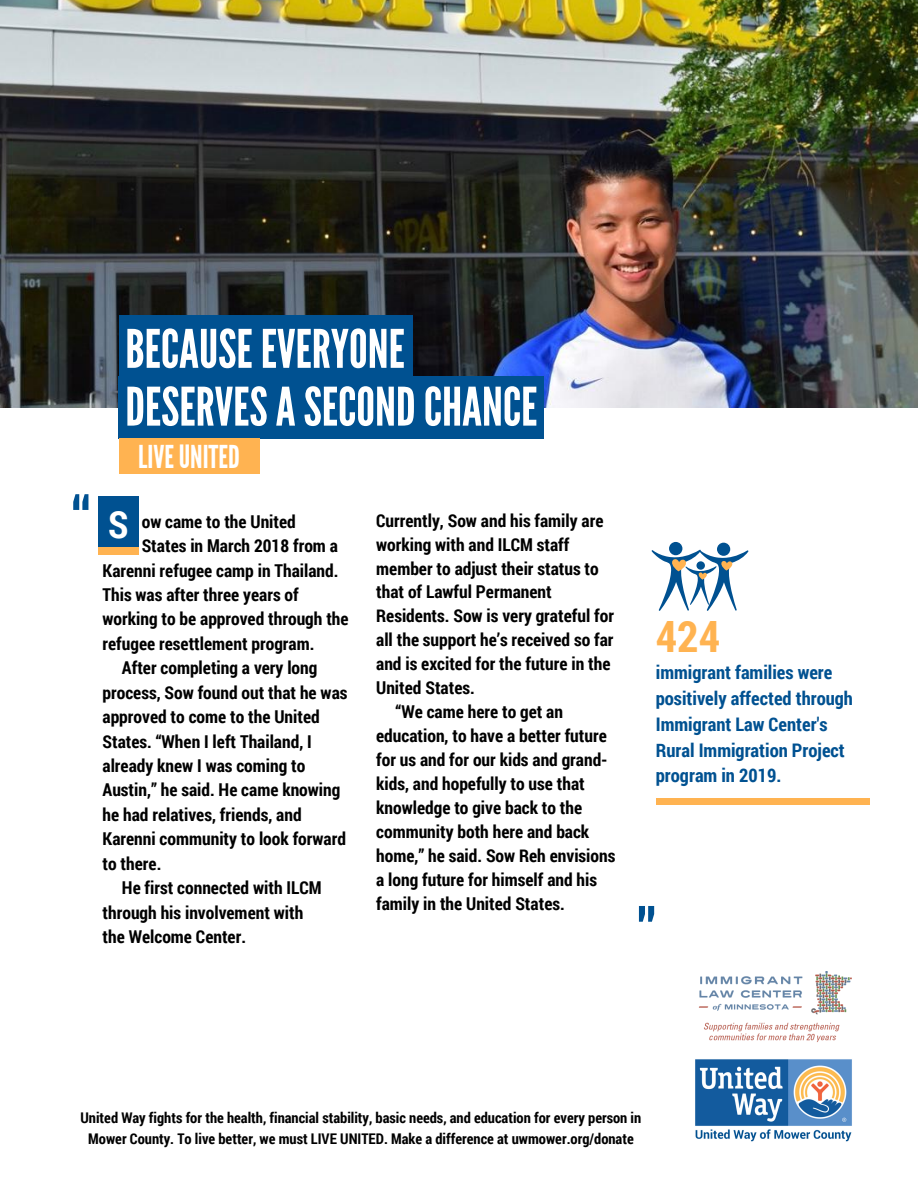
<style>
.page{position:relative;width:918px;height:1188px;background:#fff}
.page>*{position:absolute;margin:0;border:0;box-sizing:border-box;transform-origin:0 0}
.t1{font:700 62.7px "Roboto Condensed";color:#005191}
.t2{font:53.1px/57.8px "League Gothic";color:#fff}
.t3{font:700 43.2px "Roboto Condensed";color:#ffb351}
.t4{font:700 37.5px "Roboto Condensed";color:#fff}
.t5{font:31.5px "League Gothic";color:#fff}
.t6{font:700 18.75px/25.8px "Roboto Condensed";color:#005191}
.t7{font:700 17.7px "Roboto Condensed";color:#000}
.t8{font:700 14.7px/20.2px "Roboto Condensed";color:#000;text-align:center}
.s1{color:#fff}
</style>
<div class="page">
<img style="left:0;top:0;width:918px;height:407px">
<div style="left:119px;top:315px;width:293px;height:63px;background:#005191"></div>
<div style="left:119px;top:376px;width:425px;height:63px;background:#005191"></div>
<div style="left:119px;top:439px;width:141px;height:35px;background:#ffb351"></div>
<div style="left:98px;top:496px;width:41px;height:52px;background:#005191"></div>
<div style="left:98px;top:548px;width:40px;height:7px;background:#ffb351"></div>
<img style="left:695px;top:1059px;width:157px;height:83px">
<div style="left:656px;top:798px;width:214px;height:6px;background:#ffb351"></div>
<img style="left:699px;top:971px;width:153px;height:71px">
<div style="left:669px;top:542px;width:13px;height:13px;background:#005191;border-radius:50%"></div>
<div style="left:717px;top:543px;width:13px;height:13px;background:#005191;border-radius:50%"></div>
<svg style="left:651px;top:549px;width:98px;height:62px"></svg>
<h2 class="t2" style="left:125px;top:321px;width:414px">BECAUSE EVERYONE<br>DESERVES A SECOND CHANCE</h2>
<h1 class="t1" style="left:90px;top:528px;width:20px;rotate:-180deg">"</h1>
<h3 class="t5" style="left:138px;top:439px;width:103px">LIVE UNITED</h3>
<h3 class="t4" style="left:108px;top:498px;width:22px">S</h3>
<p class="t7" style="left:103px;top:509px;width:195px"><span class="s1">AAAA</span>ow came to the United</p>
<p class="t7" style="left:103px;top:534px;width:237px"><span class="s1">AAAA</span>States in March 2018 from a</p>
<p class="t7" style="left:103px;top:558px;width:237px">Karenni refugee camp in Thailand.</p>
<p class="t7" style="left:103px;top:582px;width:198px">This was after three years of</p>
<p class="t7" style="left:103px;top:607px;width:248px">working to be approved through the</p>
<p class="t7" style="left:103px;top:631px;width:213px">refugee resettlement program.</p>
<p class="t7" style="left:122px;top:656px;width:197px">After completing a very long</p>
<p class="t7" style="left:103px;top:680px;width:246px">process, Sow found out that he was</p>
<p class="t7" style="left:103px;top:705px;width:219px">approved to come to the United</p>
<p class="t7" style="left:103px;top:729px;width:211px">States. “When I left Thailand, I</p>
<p class="t7" style="left:103px;top:754px;width:204px">already knew I was coming to</p>
<p class="t7" style="left:103px;top:778px;width:239px">Austin,” he said. He came knowing</p>
<p class="t7" style="left:103px;top:802px;width:201px">he had relatives, friends, and</p>
<p class="t7" style="left:103px;top:827px;width:245px">Karenni community to look forward</p>
<p class="t7" style="left:103px;top:851px;width:60px">to there.</p>
<p class="t7" style="left:122px;top:876px;width:201px">He first connected with ILCM</p>
<p class="t7" style="left:103px;top:900px;width:202px">through his involvement with</p>
<p class="t7" style="left:103px;top:925px;width:145px">the Welcome Center.</p>
<p class="t7" style="left:376px;top:508px;width:229px">Currently, Sow and his family are</p>
<p class="t7" style="left:376px;top:532px;width:195px">working with and ILCM staff</p>
<p class="t7" style="left:376px;top:556px;width:224px">member to adjust their status to</p>
<p class="t7" style="left:376px;top:580px;width:177px">that of Lawful Permanent</p>
<p class="t7" style="left:376px;top:604px;width:239px">Residents. Sow is very grateful for</p>
<p class="t7" style="left:376px;top:628px;width:239px">all the support he’s received so far</p>
<p class="t7" style="left:376px;top:652px;width:236px">and is excited for the future in the</p>
<p class="t7" style="left:376px;top:676px;width:100px">United States.</p>
<p class="t7" style="left:396px;top:700px;width:169px">“We came here to get an</p>
<p class="t7" style="left:376px;top:724px;width:232px">education, to have a better future</p>
<p class="t7" style="left:376px;top:748px;width:233px">for us and for our kids and grand-</p>
<p class="t7" style="left:376px;top:771px;width:210px">kids, and hopefully to use that</p>
<p class="t7" style="left:376px;top:795px;width:208px">knowledge to give back to the</p>
<p class="t7" style="left:376px;top:819px;width:215px">community both here and back</p>
<p class="t7" style="left:376px;top:843px;width:241px">home,” he said. Sow Reh envisions</p>
<p class="t7" style="left:376px;top:867px;width:222px">a long future for himself and his</p>
<p class="t7" style="left:376px;top:891px;width:190px">family in the United States.</p>
<h3 class="t3" style="left:656px;top:607px;width:66px">424</h3>
<p class="t6" style="left:656px;top:659px;width:199px">immigrant families were positively affected through<br>Immigrant Law Center's<br>Rural Immigration Project program in 2019.</p>
<h1 class="t1" style="left:637px;top:888px;width:20px">"</h1>
<p class="t8" style="left:80px;top:1108px;width:562px">United Way fights for the health, financial stability, basic needs, and education for every person in<br>Mower County. To live better, we must LIVE UNITED. Make a difference at uwmower.org/donate</p>
</div>
